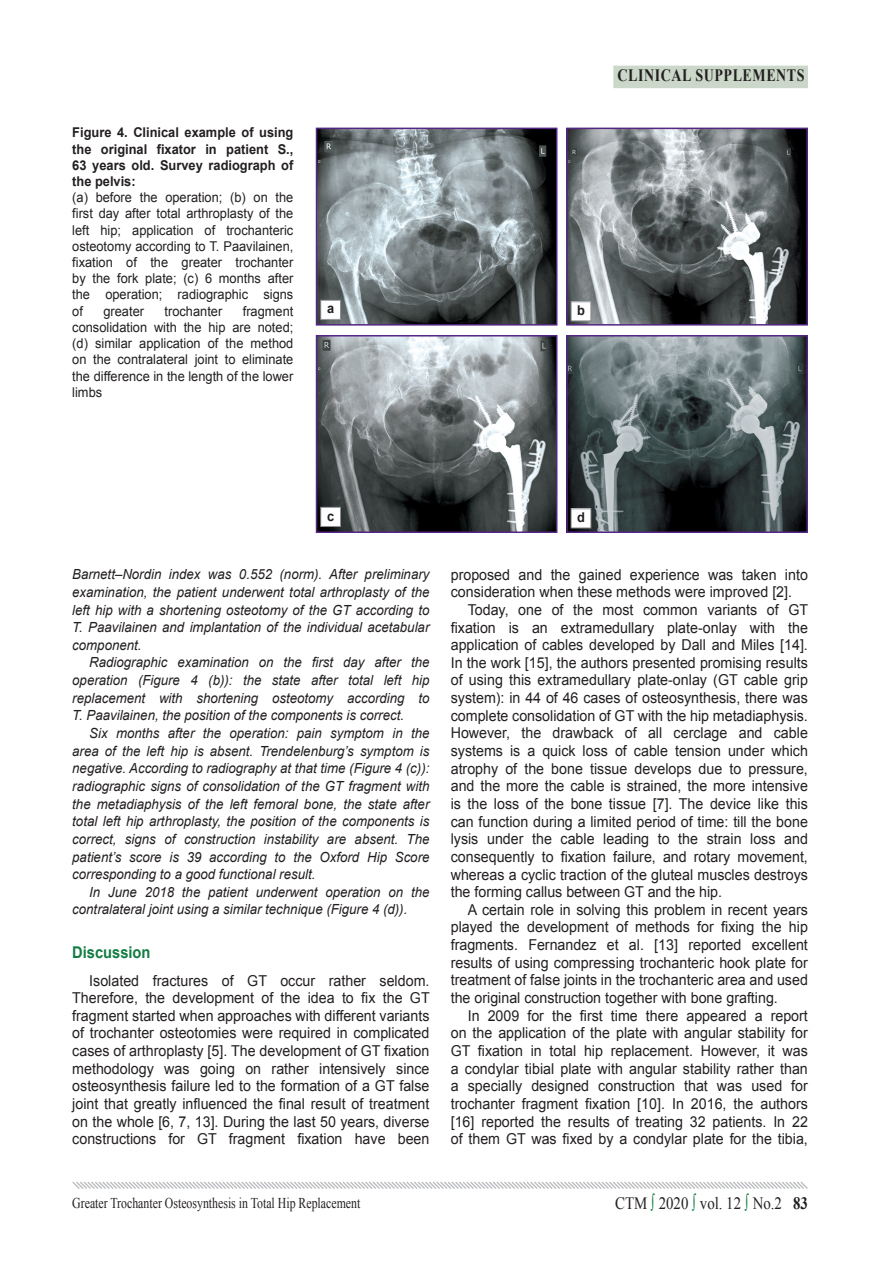
<style>
.page{position:relative;width:893px;height:1276px;background:#fff}
.page>*{position:absolute;margin:0;border:0;box-sizing:border-box;transform-origin:0 0}
.t1{font:17.4px "Times New Roman";color:#231f20;scale:.86 1}
.t2{font:700 17.4px "Times New Roman";letter-spacing:.04em;color:#231f20;scale:.81 1}
.Jzag__зеленый{font:700 16.2px "Arial";color:#127c43;scale:.9 1}
.Основной_англ{font:15px/17.7px "Arial";color:#231f20;text-align:justify;scale:.95 1}
.Колонтитул{font:15px "Times New Roman";color:#231f20;scale:.79 1}
.Случай{font:italic 13.95px/17.7px "Arial";color:#231f20;text-align:justify;scale:.95 1}
.Подрис_подпись{font:13.5px/16.2px "Arial";color:#231f20;text-align:justify;scale:.95 1}
.Подрис_подпись-2{font:700 13.5px/16.2px "Arial";color:#231f20;text-align:justify;scale:.95 1}
.s1{color:#127c43}
.s2{font-weight:700}
</style>
<div class="page">
<svg style="left:72px;top:1181px;width:736px;height:8px"></svg>
<div style="left:613px;top:66px;width:195px;height:22px;background:#cbd8c9"></div>
<img style="left:319px;top:131px;width:235px;height:191px">
<div style="left:316px;top:128px;width:241px;height:197px;border:2px solid #542685"></div>
<img style="left:569px;top:131px;width:236px;height:191px">
<div style="left:566px;top:128px;width:242px;height:197px;border:2px solid #542685"></div>
<img style="left:319px;top:338px;width:235px;height:192px">
<div style="left:316px;top:335px;width:241px;height:198px;border:2px solid #542685"></div>
<img style="left:569px;top:338px;width:236px;height:192px">
<div style="left:566px;top:335px;width:242px;height:198px;border:2px solid #542685"></div>
<div style="left:321px;top:300px;width:19px;height:19px;background:#fff"></div>
<div style="left:320px;top:300px;width:21px;height:20px;border:1px solid #8b8d90"></div>
<div style="left:571px;top:302px;width:20px;height:19px;background:#fff"></div>
<div style="left:571px;top:301px;width:20px;height:20px;border:1px solid #8b8d90"></div>
<div style="left:321px;top:507px;width:19px;height:19px;background:#fff"></div>
<div style="left:320px;top:507px;width:21px;height:20px;border:1px solid #8b8d90"></div>
<div style="left:571px;top:509px;width:20px;height:19px;background:#fff"></div>
<div style="left:571px;top:508px;width:20px;height:20px;border:1px solid #8b8d90"></div>
<p class="Подрис_подпись-2" style="left:72px;top:125px;width:234px">Figure 4. Clinical example of using the original fixator in patient S., 63 years old. Survey radiograph of the pelvis:</p>
<p class="Подрис_подпись" style="left:72px;top:189px;width:234px">(а) before the operation; (b) on the first day after total arthroplasty of the left hip; application of trochanteric osteotomy according to T. Paavilainen, fixation of the greater trochanter by the fork plate; (c) 6 months after the operation; radiographic signs of</p>
<p class="Подрис_подпись" style="left:72px;top:303px;width:234px;text-indent:170px">fragment consolidation with the hip are noted; (d) similar application of the method on the contralateral joint to eliminate the difference in the length of the lower limbs</p>
<p class="Подрис_подпись" style="left:103px;top:303px;width:44px">greater</p>
<p class="Подрис_подпись" style="left:165px;top:303px;width:62px">trochanter</p>
<p class="t2" style="left:617px;top:64px;width:233px">CLINICAL SUPPLEMENTS</p>
<p class="Подрис_подпись-2" style="left:327px;top:301px;width:9px">а</p>
<p class="Подрис_подпись-2" style="left:577px;top:302px;width:10px">b</p>
<p class="Подрис_подпись-2" style="left:327px;top:508px;width:9px">c</p>
<p class="Подрис_подпись-2" style="left:577px;top:509px;width:10px">d</p>
<p class="Случай" style="left:72px;top:566px;width:377px">Barnett–Nordin index was 0.552 (norm). After preliminary examination, the patient underwent total arthroplasty of the left hip with a shortening osteotomy of the GT according to T. Paavilainen and implantation of the individual acetabular component.</p>
<p class="Случай" style="left:72px;top:654px;width:377px;text-indent:17px">Radiographic examination on the first day after the operation (Figure 4 (b)): the state after total left hip replacement with shortening osteotomy according to T. Paavilainen, the position of the components is correct.</p>
<p class="Случай" style="left:72px;top:724px;width:377px;text-indent:17px">Six months after the operation: pain symptom in the area of the left hip is absent. Trendelenburg’s symptom is negative. According to radiography at that time (Figure 4 (c)): radiographic signs of consolidation of the GT fragment with the metadiaphysis of the left femoral bone, the state after total left hip arthroplasty, the position of the components is correct, signs of construction instability are absent. The patient’s score is 39 according to the Oxford Hip Score corresponding to a good functional result.</p>
<p class="Случай" style="left:72px;top:883px;width:377px;text-indent:17px">In June 2018 the patient underwent operation on the contralateral joint using a similar technique (Figure 4 (d)).</p>
<p class="Jzag__зеленый" style="left:72px;top:941px;width:89px">Discussion</p>
<p class="Основной_англ" style="left:72px;top:971px;width:378px;text-indent:17px">Isolated fractures of GT occur rather seldom.<br>Therefore, the development of the idea to fix the GT fragment started when approaches with different variants of trochanter osteotomies were required in complicated cases of arthroplasty [5]. The development of GT fixation methodology was going on rather intensively since osteosynthesis failure led to the formation of a GT false joint that greatly influenced the final result of treatment on the whole [6, 7, 13]. During the last 50 years, diverse constructions for GT fragment fixation have been</p>
<p class="Колонтитул" style="left:72px;top:1192px;width:366px">Greater Trochanter Osteosynthesis in Total Hip Replacement</p>
<p class="Основной_англ" style="left:451px;top:565px;width:377px">proposed and the gained experience was taken into consideration when these methods were improved [2].</p>
<p class="Основной_англ" style="left:451px;top:601px;width:378px;text-indent:17px">Today, one of the most common variants of GT fixation is an extramedullary plate-onlay with the application of cables developed by Dall and Miles [14].<br>In the work [15], the authors presented promising results of using this extramedullary plate-onlay (GT cable grip system): in 44 of 46 cases of osteosynthesis, there was complete consolidation of GT with the hip metadiaphysis.<br>However, the drawback of all cerclage and cable systems is a quick loss of cable tension under which atrophy of the bone tissue develops due to pressure, and the more the cable is strained, the more intensive is the loss of the bone tissue [7]. The device like this can function during a limited period of time: till the bone lysis under the cable leading to the strain loss and consequently to fixation failure, and rotary movement, whereas a cyclic traction of the gluteal muscles destroys the forming callus between GT and the hip.</p>
<p class="Основной_англ" style="left:451px;top:901px;width:377px;text-indent:17px">A certain role in solving this problem in recent years played the development of methods for fixing the hip fragments. Fernandez et al. [13] reported excellent results of using compressing trochanteric hook plate for treatment of false joints in the trochanteric area and used the original construction together with bone grafting.</p>
<p class="Основной_англ" style="left:451px;top:1006px;width:377px;text-indent:17px">In 2009 for the first time there appeared a report on the application of the plate with angular stability for GT fixation in total hip replacement. However, it was a condylar tibial plate with angular stability rather than a specially designed construction that was used for trochanter fragment fixation [10]. In 2016, the authors [16] reported the results of treating 32 patients. In 22 of them GT was fixed by a condylar plate for the tibia,</p>
<p class="t1" style="left:615px;top:1192px;width:226px">СТМ <span class="s1">∫</span> 2020 <span class="s1">∫</span> vol. 12 <span class="s1">∫</span> No.2 <span class="s2">83</span></p>
</div>
